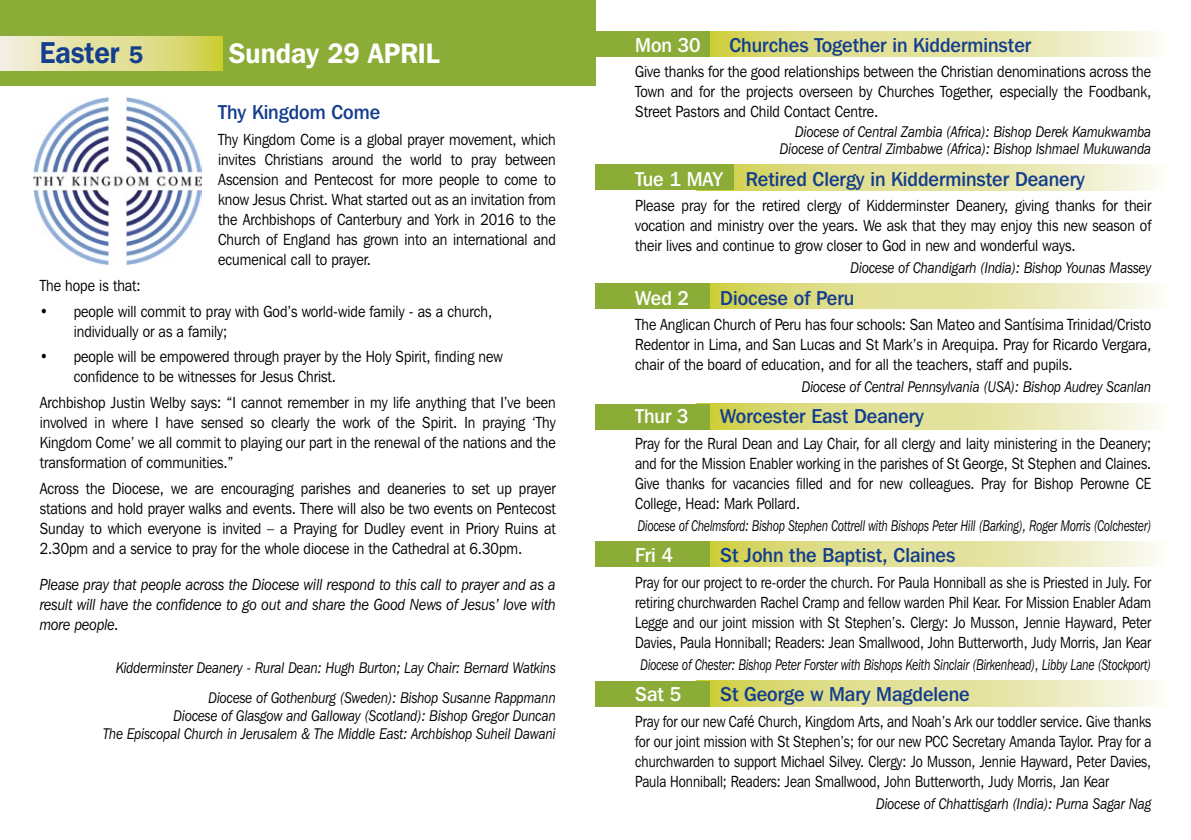
<style>
.page{position:relative;width:1191px;height:840px;background:#fff}
.page>*{position:absolute;margin:0;border:0;box-sizing:border-box;transform-origin:0 0}
.t1{font:600 30px "Franklin Gothic IT Cby BT";color:#133d8d;scale:.89 1}
.t2{font:600 28px "Franklin Gothic IT Cby BT";color:#fff;scale:.95 1}
.t3{font:500 20px "Franklin Gothic IT Cby BT";color:#133d8d;scale:.95 1}
.t4{font:500 20px "Franklin Gothic IT Cby BT";color:#fff;scale:.95 1}
.t5{font:16px/20px "Franklin Gothic IT Cby BT";color:#000;text-align:justify;scale:.88 1}
.t6{font:16px/20px "Franklin Gothic IT Cby BT";color:#000;text-align:justify;scale:.83 1}
.t7{font:16px/20px "Franklin Gothic IT Cby BT";color:#000;text-align:justify;scale:.85 1}
.t8{font:italic 16px/20px "Franklin Gothic IT Cby BT";color:#000;text-align:justify;scale:.88 1}
.t9{font:italic 15.4px/29.4px "Franklin Gothic IT Cby BT";color:#000;text-align:right;scale:.85 1}
.t10{font:italic 15.4px "Franklin Gothic IT Cby BT";color:#000;scale:.73 1}
.t11{font:italic 15.4px "Franklin Gothic IT Cby BT";color:#000;scale:.74 1}
.s1{font-size:24px}
.s2{color:#fff}
</style>
<div class="page">
<div style="left:0;top:0;width:595px;height:85px;background:#8cac38"></div>
<svg style="left:0;top:36px;width:222px;height:35px"></svg>
<svg style="left:710px;top:31px;width:446px;height:26px"></svg>
<div style="left:595px;top:31px;width:115px;height:26px;background:#8cac38"></div>
<svg style="left:734px;top:164px;width:422px;height:26px"></svg>
<div style="left:595px;top:164px;width:139px;height:26px;background:#8cac38"></div>
<svg style="left:710px;top:283px;width:446px;height:25px"></svg>
<div style="left:595px;top:283px;width:115px;height:25px;background:#8cac38"></div>
<svg style="left:710px;top:403px;width:446px;height:26px"></svg>
<div style="left:595px;top:403px;width:115px;height:26px;background:#8cac38"></div>
<svg style="left:710px;top:541px;width:446px;height:25px"></svg>
<div style="left:595px;top:541px;width:115px;height:25px;background:#8cac38"></div>
<svg style="left:710px;top:680px;width:446px;height:26px"></svg>
<div style="left:595px;top:680px;width:115px;height:26px;background:#8cac38"></div>
<img style="left:33px;top:98px;width:168px;height:167px">
<h1 class="t1" style="left:40px;top:34px;width:118px">Easter <span class="s1">5</span></h1>
<h2 class="t2" style="left:228px;top:35px;width:223px">Sunday 29 APRIL</h2>
<p class="t4" style="left:635px;top:32px;width:71px">Mon 30</p>
<p class="t3" style="left:729px;top:32px;width:319px">Churches Together in Kidderminster</p>
<p class="t5" style="left:635px;top:61px;width:588px">Give thanks for the good relationships between the Christian denominations across the Town and for the projects overseen by Churches Together, especially the Foodbank, Street Pastors and Child Contact Centre.</p>
<p class="t9" style="left:780px;top:123px;width:438px;line-height:17.4px">Diocese of Central Zambia (Africa): Bishop Derek Kamukwamba<br>Diocese of Central Zimbabwe (Africa): Bishop Ishmael Mukuwanda</p>
<p class="t3" style="left:635px;top:166px;width:475px"><span class="s2">Tue 1 MAY</span> Retired Clergy in Kidderminster Deanery</p>
<p class="t5" style="left:635px;top:195px;width:588px">Please pray for the retired clergy of Kidderminster Deanery, giving thanks for their vocation and ministry over the years. We ask that they may enjoy this new season of their lives and continue to grow closer to God in new and wonderful ways.</p>
<p class="t9" style="left:850px;top:253px;width:355px">Diocese of Chandigarh (India): Bishop Younas Massey</p>
<p class="t4" style="left:635px;top:285px;width:58px">Wed 2</p>
<p class="t3" style="left:720px;top:285px;width:143px">Diocese of Peru</p>
<p class="t5" style="left:635px;top:314px;width:588px">The Anglican Church of Peru has four schools: San Mateo and Santísima Trinidad/Cristo Redentor in Lima, and San Lucas and St Mark’s in Arequipa. Pray for Ricardo Vergara, chair of the board of education, and for all the teachers, staff and pupils.</p>
<p class="t9" style="left:801px;top:371px;width:413px">Diocese of Central Pennsylvania (USA): Bishop Audrey Scanlan</p>
<p class="t4" style="left:635px;top:403px;width:58px">Thur 3</p>
<p class="t3" style="left:720px;top:403px;width:216px">Worcester East Deanery</p>
<p class="t7" style="left:635px;top:433px;width:608px">Pray for the Rural Dean and Lay Chair, for all clergy and laity ministering in the Deanery; and for the Mission Enabler working in the parishes of St George, St Stephen and Claines.<br>Give thanks for vacancies filled and for new colleagues. Pray for Bishop Perowne CE College, Head: Mark Pollard.</p>
<p class="t10" style="left:638px;top:515px;width:705px">Diocese of Chelmsford: Bishop Stephen Cottrell with Bishops Peter Hill (Barking), Roger Morris (Colchester)</p>
<p class="t4" style="left:635px;top:542px;width:41px">Fri 4</p>
<p class="t3" style="left:720px;top:542px;width:249px">St John the Baptist, Claines</p>
<p class="t6" style="left:635px;top:571px;width:623px">Pray for our project to re-order the church. For Paula Honniball as she is Priested in July. For retiring churchwarden Rachel Cramp and fellow warden Phil Kear. For Mission Enabler Adam Legge and our joint mission with St Stephen’s. Clergy: Jo Musson, Jennie Hayward, Peter Davies, Paula Honniball; Readers: Jean Smallwood, John Butterworth, Judy Morris, Jan Kear</p>
<p class="t11" style="left:640px;top:654px;width:691px">Diocese of Chester: Bishop Peter Forster with Bishops Keith Sinclair (Birkenhead), Libby Lane (Stockport)</p>
<p class="t4" style="left:635px;top:681px;width:50px">Sat 5</p>
<p class="t3" style="left:720px;top:681px;width:264px">St George w Mary Magdelene</p>
<p class="t6" style="left:635px;top:710px;width:623px">Pray for our new Café Church, Kingdom Arts, and Noah’s Ark our toddler service. Give thanks for our joint mission with St Stephen’s; for our new PCC Secretary Amanda Taylor. Pray for a churchwarden to support Michael Silvey. Clergy: Jo Musson, Jennie Hayward, Peter Davies, Paula Honniball; Readers: Jean Smallwood, John Butterworth, Judy Morris, Jan Kear</p>
<p class="t9" style="left:876px;top:787px;width:325px">Diocese of Chhattisgarh (India): Purna Sagar Nag</p>
<p class="t3" style="left:218px;top:100px;width:172px">Thy Kingdom Come</p>
<p class="t5" style="left:218px;top:129px;width:385px">Thy Kingdom Come is a global prayer movement, which invites Christians around the world to pray between Ascension and Pentecost for more people to come to know Jesus Christ. What started out as an invitation from the Archbishops of Canterbury and York in 2016 to the Church of England has grown into an international and ecumenical call to prayer.</p>
<p class="t5" style="left:40px;top:275px;width:116px">The hope is that:</p>
<p class="t5" style="left:74px;top:300px;width:477px;text-indent:-34px">• people will commit to pray with God’s world-wide family - as a church, individually or as a family;</p>
<p class="t5" style="left:74px;top:346px;width:489px;text-indent:-34px">• people will be empowered through prayer by the Holy Spirit, finding new confidence to be witnesses for Jesus Christ.</p>
<p class="t5" style="left:40px;top:392px;width:588px">Archbishop Justin Welby says: “I cannot remember in my life anything that I’ve been involved in where I have sensed so clearly the work of the Spirit. In praying ‘Thy Kingdom Come’ we all commit to playing our part in the renewal of the nations and the transformation of communities.”</p>
<p class="t5" style="left:40px;top:477px;width:588px">Across the Diocese, we are encouraging parishes and deaneries to set up prayer stations and hold prayer walks and events. There will also be two events on Pentecost Sunday to which everyone is invited – a Praying for Dudley event in Priory Ruins at 2.30pm and a service to pray for the whole diocese in the Cathedral at 6.30pm.</p>
<p class="t8" style="left:40px;top:573px;width:588px">Please pray that people across the Diocese will respond to this call to prayer and as a result will have the confidence to go out and share the Good News of Jesus’ love with more people.</p>
<p class="t9" style="left:116px;top:652px;width:519px">Kidderminster Deanery - Rural Dean: Hugh Burton; Lay Chair: Bernard Watkins<br>Diocese of Gothenburg (Sweden): Bishop Susanne Rappmann</p>
<p class="t9" style="left:103px;top:705px;width:534px;line-height:18px">Diocese of Glasgow and Galloway (Scotland): Bishop Gregor Duncan<br>The Episcopal Church in Jerusalem &amp; The Middle East: Archbishop Suheil Dawani</p>
</div>
